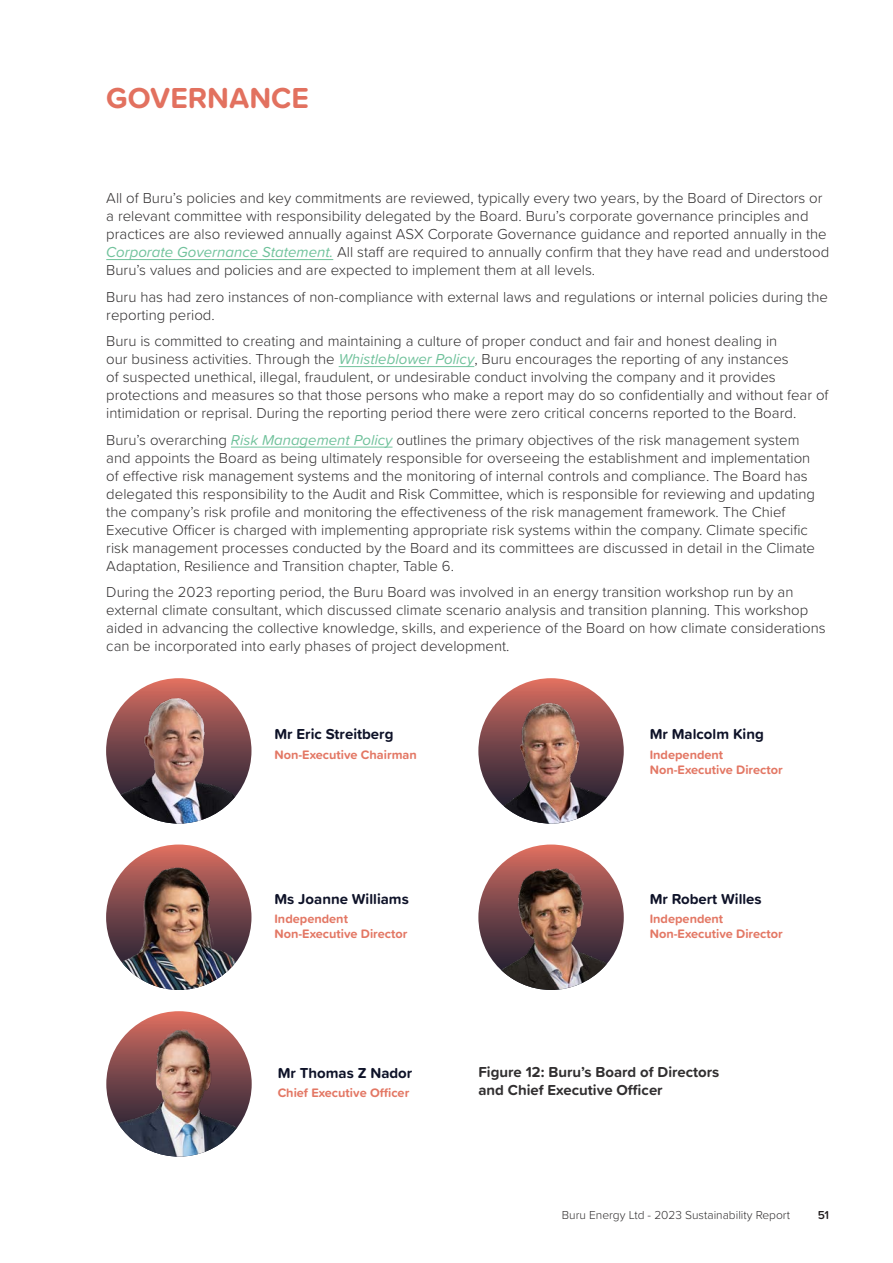
<style>
.page{position:relative;width:893px;height:1263px;background:#fff}
.page>*{position:absolute;margin:0;border:0;box-sizing:border-box;transform-origin:0 0}
.t1{font:700 30px "Proxima Soft";color:#e2715f}
.t2{font:300 15px/18px "Proxima Soft";color:#312f30}
.t3{font:700 15px "Proxima Soft";color:#0e1228}
.t4{font:700 15px/18px "Proxima Soft";color:#312f30}
.t5{font:700 12.75px/15.3px "Proxima Soft";color:#e37764}
.t6{font:300 12px "Proxima Soft";color:#312f30}
.t7{font:600 12px "Proxima Soft";color:#231f20}
.s1{font-weight:400;font-style:italic;color:#71c29c}
</style>
<div class="page">
<hr style="left:106px;top:259px;width:227px;height:1px;background:#71c29c">
<hr style="left:339px;top:366px;width:135px;height:1px;background:#71c29c">
<hr style="left:231px;top:447px;width:162px;height:1px;background:#71c29c">
<img style="left:106px;top:1011px;width:146px;height:145px;border-radius:73px">
<svg style="left:106px;top:844px;width:145px;height:146px;background:#8b5152"></svg>
<img style="left:123px;top:857px;width:114px;height:133px">
<svg style="left:106px;top:678px;width:145px;height:146px;background:#8a5051"></svg>
<img style="left:121px;top:690px;width:116px;height:134px">
<svg style="left:478px;top:678px;width:146px;height:146px;background:#915454"></svg>
<img style="left:497px;top:696px;width:111px;height:128px">
<svg style="left:478px;top:844px;width:146px;height:146px;background:#945756"></svg>
<img style="left:496px;top:861px;width:115px;height:129px">
<h1 class="t1" style="left:106px;top:75px;width:204px">GOVERNANCE</h1>
<p class="t2" style="left:106px;top:188px;width:724px">All of Buru’s policies and key commitments are reviewed, typically every two years, by the Board of Directors or a relevant committee with responsibility delegated by the Board. Buru’s corporate governance principles and practices are also reviewed annually against ASX Corporate Governance guidance and reported annually in the <span class="s1">Corporate Governance Statement.</span> All staff are required to annually confirm that they have read and understood Buru’s values and policies and are expected to implement them at all levels.</p>
<p class="t2" style="left:106px;top:287px;width:723px">Buru has had zero instances of non-compliance with external laws and regulations or internal policies during the reporting period.</p>
<p class="t2" style="left:106px;top:331px;width:724px">Buru is committed to creating and maintaining a culture of proper conduct and fair and honest dealing in<br>our business activities. Through the <span class="s1">Whistleblower Policy</span>, Buru encourages the reporting of any instances<br>of suspected unethical, illegal, fraudulent, or undesirable conduct involving the company and it provides protections and measures so that those persons who make a report may do so confidentially and without fear of intimidation or reprisal. During the reporting period there were zero critical concerns reported to the Board.</p>
<p class="t2" style="left:106px;top:430px;width:710px">Buru’s overarching <span class="s1">Risk Management Policy</span> outlines the primary objectives of the risk management system and appoints the Board as being ultimately responsible for overseeing the establishment and implementation of effective risk management systems and the monitoring of internal controls and compliance. The Board has delegated this responsibility to the Audit and Risk Committee, which is responsible for reviewing and updating the company’s risk profile and monitoring the effectiveness of the risk management framework. The Chief Executive Officer is charged with implementing appropriate risk systems within the company. Climate specific risk management processes conducted by the Board and its committees are discussed in detail in the Climate Adaptation, Resilience and Transition chapter, Table 6.</p>
<p class="t2" style="left:106px;top:582px;width:721px">During the 2023 reporting period, the Buru Board was involved in an energy transition workshop run by an external climate consultant, which discussed climate scenario analysis and transition planning. This workshop aided in advancing the collective knowledge, skills, and experience of the Board on how climate considerations can be incorporated into early phases of project development.</p>
<p class="t3" style="left:274px;top:723px;width:120px">Mr Eric Streitberg</p>
<p class="t5" style="left:274px;top:746px;width:144px">Non-Executive Chairman</p>
<p class="t3" style="left:650px;top:723px;width:116px">Mr Malcolm King</p>
<p class="t5" style="left:650px;top:746px;width:134px">Independent<br>Non-Executive Director</p>
<p class="t3" style="left:274px;top:887px;width:136px">Ms Joanne Williams</p>
<p class="t5" style="left:274px;top:911px;width:134px">Independent<br>Non-Executive Director</p>
<p class="t3" style="left:650px;top:887px;width:113px">Mr Robert Willes</p>
<p class="t5" style="left:650px;top:911px;width:134px">Independent<br>Non-Executive Director</p>
<p class="t3" style="left:278px;top:1061px;width:136px">Mr Thomas Z Nador</p>
<p class="t5" style="left:278px;top:1085px;width:133px">Chief Executive Officer</p>
<p class="t4" style="left:478px;top:1062px;width:243px">Figure 12: Buru’s Board of Directors and Chief Executive Officer</p>
<p class="t6" style="left:562px;top:1206px;width:230px">Buru Energy Ltd - 2023 Sustainability Report</p>
<p class="t7" style="left:818px;top:1206px;width:13px">51</p>
</div>
